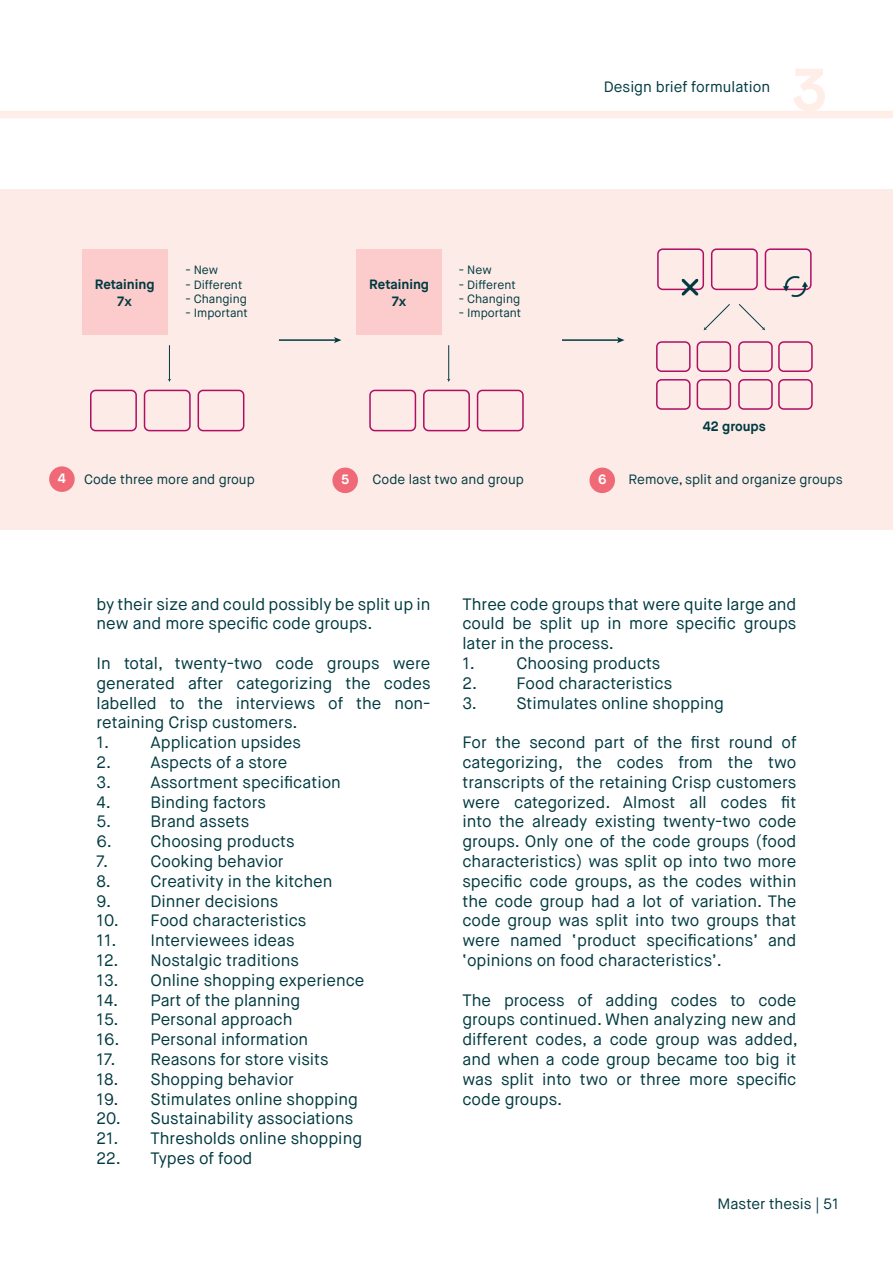
<style>
.page{position:relative;width:893px;height:1263px;background:#fff}
.page>*{position:absolute;margin:0;border:0;box-sizing:border-box;transform-origin:0 0}
.t1{font:700 60px "Mabry Pro";color:#ffede8}
.t2{font:16.5px/19.8px "Maison Neue";color:#003a40;text-align:justify}
.t3{font:15px "Maison Neue";color:#003a40}
.t4{font:13.5px "Maison Neue";color:#003a40}
.t5{font:700 13.5px/16.2px "Maison Neue";color:#003a40;text-align:center}
.t6{font:700 13.5px "Maison Neue";color:#fff}
.t7{font:12px "Maison Neue";color:#003a40}
</style>
<div class="page">
<div style="left:0;top:189px;width:893px;height:341px;background:#fcebe7"></div>
<div style="left:82px;top:249px;width:85px;height:85px;background:#fccccc"></div>
<div style="left:357px;top:249px;width:85px;height:85px;background:#fccccc"></div>
<div style="left:657px;top:248px;width:47px;height:42px;border:2px solid #af0e63;border-radius:5px"></div>
<div style="left:711px;top:248px;width:47px;height:42px;border:2px solid #af0e63;border-radius:5px"></div>
<div style="left:765px;top:248px;width:47px;height:42px;border:2px solid #af0e63;border-radius:5px"></div>
<div style="left:656px;top:379px;width:35px;height:31px;border:2px solid #af0e63;border-radius:5px"></div>
<div style="left:697px;top:379px;width:34px;height:31px;border:2px solid #af0e63;border-radius:5px"></div>
<div style="left:738px;top:379px;width:35px;height:31px;border:2px solid #af0e63;border-radius:5px"></div>
<div style="left:778px;top:379px;width:35px;height:31px;border:2px solid #af0e63;border-radius:5px"></div>
<div style="left:656px;top:341px;width:35px;height:31px;border:2px solid #af0e63;border-radius:5px"></div>
<div style="left:697px;top:341px;width:34px;height:31px;border:2px solid #af0e63;border-radius:5px"></div>
<div style="left:738px;top:341px;width:35px;height:31px;border:2px solid #af0e63;border-radius:5px"></div>
<div style="left:778px;top:341px;width:35px;height:31px;border:2px solid #af0e63;border-radius:5px"></div>
<div style="left:49px;top:466px;width:26px;height:26px;background:#f06977;border-radius:50%"></div>
<div style="left:332px;top:468px;width:26px;height:25px;background:#f06977;border-radius:50%"></div>
<div style="left:589px;top:468px;width:26px;height:25px;background:#f06977;border-radius:50%"></div>
<hr style="left:279px;top:339px;width:57px;height:2px;background:#003a40">
<svg style="left:334px;top:337px;width:7px;height:6px"></svg>
<hr style="left:562px;top:339px;width:57px;height:2px;background:#003a40">
<svg style="left:617px;top:337px;width:7px;height:6px"></svg>
<div style="left:90px;top:390px;width:47px;height:41px;border:2px solid #af0e63;border-radius:5px"></div>
<div style="left:144px;top:390px;width:47px;height:41px;border:2px solid #af0e63;border-radius:5px"></div>
<div style="left:198px;top:390px;width:46px;height:41px;border:2px solid #af0e63;border-radius:5px"></div>
<hr style="left:169px;top:345px;width:1px;height:35px;background:#003a40">
<div style="left:369px;top:390px;width:47px;height:41px;border:2px solid #af0e63;border-radius:5px"></div>
<div style="left:423px;top:390px;width:47px;height:41px;border:2px solid #af0e63;border-radius:5px"></div>
<div style="left:477px;top:390px;width:47px;height:41px;border:2px solid #af0e63;border-radius:5px"></div>
<hr style="left:448px;top:345px;width:1px;height:35px;background:#003a40">
<svg style="left:704px;top:304px;width:26px;height:26px"></svg>
<svg style="left:739px;top:304px;width:26px;height:26px"></svg>
<img style="left:677px;top:277px;width:25px;height:19px">
<img style="left:781px;top:274px;width:29px;height:23px">
<div style="left:0;top:111px;width:893px;height:7px;background:#ffede8"></div>
<p class="t7" style="left:185px;top:262px;width:34px">- New</p>
<p class="t7" style="left:185px;top:277px;width:58px">- Different</p>
<p class="t7" style="left:185px;top:291px;width:63px">- Changing</p>
<p class="t7" style="left:185px;top:306px;width:64px">- Important</p>
<p class="t5" style="left:95px;top:277px;width:61px">Retaining<br>7x</p>
<p class="t5" style="left:369px;top:277px;width:61px">Retaining<br>7x</p>
<p class="t7" style="left:459px;top:262px;width:34px">- New</p>
<p class="t7" style="left:459px;top:277px;width:58px">- Different</p>
<p class="t7" style="left:459px;top:291px;width:63px">- Changing</p>
<p class="t7" style="left:459px;top:306px;width:64px">- Important</p>
<p class="t3" style="left:604px;top:78px;width:168px">Design brief formulation</p>
<p class="t1" style="left:792px;top:47px;width:37px">3</p>
<p class="t5" style="left:703px;top:418px;width:64px">42 groups</p>
<p class="t6" style="left:58px;top:470px;width:10px">4</p>
<p class="t6" style="left:341px;top:471px;width:10px">5</p>
<p class="t6" style="left:598px;top:471px;width:10px">6</p>
<p class="t4" style="left:84px;top:470px;width:172px">Code three more and group</p>
<p class="t4" style="left:373px;top:470px;width:153px">Code last two and group</p>
<p class="t4" style="left:628px;top:470px;width:216px">Remove, split and organize groups</p>
<p class="t2" style="left:97px;top:594px;width:336px">by their size and could possibly be split up in new and more specific code groups.</p>
<p class="t2" style="left:97px;top:653px;width:336px">In total, twenty-two code groups were generated after categorizing the codes labelled to the interviews of the non&shy;retaining Crisp customers.</p>
<p class="t2" style="left:97px;top:733px;width:14px">1.</p>
<p class="t2" style="left:151px;top:733px;width:152px">Application upsides</p>
<p class="t2" style="left:97px;top:752px;width:192px">2. Aspects of a store</p>
<p class="t2" style="left:97px;top:772px;width:246px">3. Assortment specification</p>
<p class="t2" style="left:97px;top:792px;width:16px">4.</p>
<p class="t2" style="left:151px;top:792px;width:117px">Binding factors</p>
<p class="t2" style="left:97px;top:812px;width:154px">5. Brand assets</p>
<p class="t2" style="left:97px;top:832px;width:200px">6. Choosing products</p>
<p class="t2" style="left:97px;top:851px;width:13px">7.</p>
<p class="t2" style="left:151px;top:851px;width:135px">Cooking behavior</p>
<p class="t2" style="left:97px;top:871px;width:237px">8. Creativity in the kitchen</p>
<p class="t2" style="left:97px;top:891px;width:183px">9. Dinner decisions</p>
<p class="t2" style="left:97px;top:911px;width:211px">10. Food characteristics</p>
<p class="t2" style="left:97px;top:931px;width:200px">11. Interviewees ideas</p>
<p class="t2" style="left:97px;top:950px;width:204px">12. Nostalgic traditions</p>
<p class="t2" style="left:97px;top:970px;width:269px">13. Online shopping experience</p>
<p class="t2" style="left:97px;top:990px;width:205px">14. Part of the planning</p>
<p class="t2" style="left:97px;top:1010px;width:198px">15. Personal approach</p>
<p class="t2" style="left:97px;top:1030px;width:213px">16. Personal information</p>
<p class="t2" style="left:97px;top:1049px;width:234px">17. Reasons for store visits</p>
<p class="t2" style="left:97px;top:1069px;width:199px">18. Shopping behavior</p>
<p class="t2" style="left:97px;top:1089px;width:263px">19. Stimulates online shopping</p>
<p class="t2" style="left:97px;top:1109px;width:258px">20. Sustainability associations</p>
<p class="t2" style="left:97px;top:1129px;width:267px">21. Thresholds online shopping</p>
<p class="t2" style="left:97px;top:1148px;width:157px">22. Types of food</p>
<p class="t2" style="left:462px;top:594px;width:335px">Three code groups that were quite large and could be split up in more specific groups later in the process.</p>
<p class="t2" style="left:462px;top:653px;width:14px">1.</p>
<p class="t2" style="left:516px;top:653px;width:146px">Choosing products</p>
<p class="t2" style="left:462px;top:673px;width:211px">2. Food characteristics</p>
<p class="t2" style="left:462px;top:693px;width:263px">3. Stimulates online shopping</p>
<p class="t2" style="left:462px;top:733px;width:336px">For the second part of the first round of categorizing, the codes from the two transcripts of the retaining Crisp customers were categorized. Almost all codes fit into the already existing twenty-two code groups. Only one of the code groups (food characteristics) was split op into two more specific code groups, as the codes within the code group had a lot of variation. The code group was split into two groups that were named ‘product specifications’ and ‘opinions on food characteristics’.</p>
<p class="t2" style="left:462px;top:990px;width:337px">The process of adding codes to code groups continued. When analyzing new and different codes, a code group was added, and when a code group became too big it was split into two or three more specific code groups.</p>
<p class="t3" style="left:718px;top:1194px;width:123px">Master thesis | 51</p>
</div>
